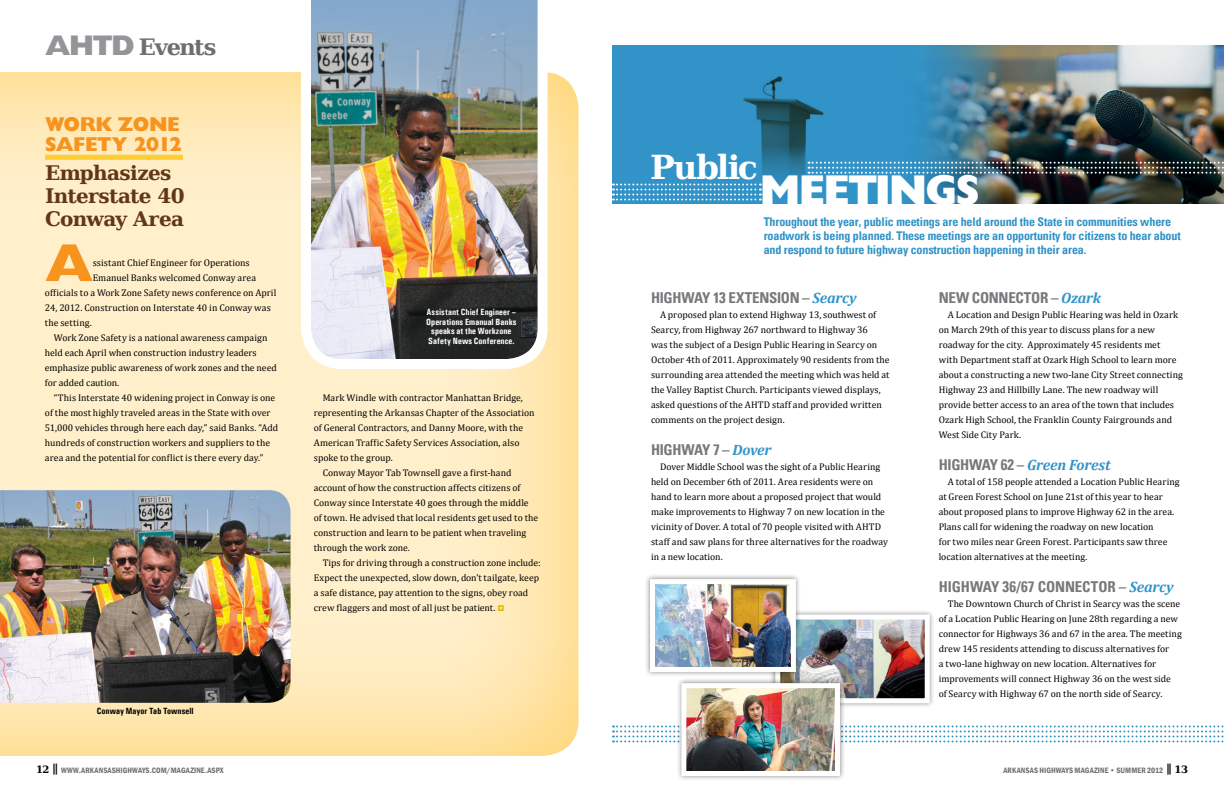
<style>
.page{position:relative;width:1224px;height:792px;background:#fff}
.page>*{position:absolute;margin:0;border:0;box-sizing:border-box;transform-origin:0 0}
.t1{font:800 53.8px "Gill Sans";color:#f7941e}
.t2{font:800 41.6px "Gill Sans";color:#fff}
.t3{font:700 33px "Bitstream Vera Serif";letter-spacing:-.045em;color:#fff}
.t4{font:700 22.5px "Bitstream Vera Serif";letter-spacing:-.05em;color:#6d6e71}
.t5{font:700 20px/23px "Bitstream Vera Serif";letter-spacing:-.03em;color:#613718}
.t6{font:800 20px/20px "Gill Sans";letter-spacing:-.025em;color:#f7941e}
.t7{font:700 condensed 15px "Univers";letter-spacing:-.01em;color:#77787b}
.t8{font:italic 700 15px "Cambria";letter-spacing:-.01em;color:#3193c8}
.t9{font:700 condensed 12px/14px "Univers";letter-spacing:-.01em;color:#3193c8}
.t10{font:9.7px/15px "Cambria";color:#000}
.t11{font:700 condensed 9px/9.5px "Univers";letter-spacing:.005em;color:#fff;text-align:center}
.t12{font:700 condensed 9px "Univers";letter-spacing:.005em;color:#000}
.t13{font:600 condensed 8px "Franklin Gothic";letter-spacing:.01em;color:#6d6e71}
.s1{font-family:"Gill Sans";font-weight:800;font-size:28.4px;color:#939598}
.s2{font-family:"Cambria";font-style:italic;font-stretch:normal;color:#3193c8}
.s3{font-family:"Univers";font-style:normal;font-stretch:condensed;color:#77787b}
.s4{font-family:"Bitstream Vera Serif";font-weight:700;font-stretch:normal;font-size:10px;color:#000}
.s5{font-family:"Bitstream Vera Serif";font-weight:700;font-stretch:normal;font-size:11px;color:#000}
</style>
<div class="page">
<div style="left:612px;top:45px;width:612px;height:159px;background:#3193c8"></div>
<img style="left:898px;top:45px;width:326px;height:159px">
<div style="left:0;top:70px;width:579px;height:686px;background:#ffcc31;opacity:.65"></div>
<img style="left:730px;top:76px;width:108px;height:125px">
<div style="left:45px;top:155px;width:138px;height:5px;background:#ffcc31"></div>
<img style="left:301px;top:0;width:247px;height:369px">
<img style="left:0;top:490px;width:291px;height:213px">
<svg style="left:613px;top:184px;width:148px;height:17px"></svg>
<svg style="left:613px;top:726px;width:611px;height:16px"></svg>
<img style="left:809px;top:162px;width:415px;height:12px">
<div style="left:770px;top:609px;width:165px;height:100px;background:#000;opacity:.45"></div>
<img style="left:801px;top:621px;width:123px;height:76px">
<div style="left:775px;top:615px;width:155px;height:88px;border:5px solid #fff"></div>
<div style="left:644px;top:574px;width:157px;height:104px;background:#000;opacity:.45"></div>
<img style="left:656px;top:585px;width:134px;height:81px">
<div style="left:650px;top:579px;width:146px;height:93px;border:5px solid #fff"></div>
<div style="left:676px;top:678px;width:169px;height:104px;background:#000;opacity:.45"></div>
<img style="left:687px;top:689px;width:147px;height:81px">
<div style="left:681px;top:683px;width:159px;height:93px;border:5px solid #fff"></div>
<svg style="left:498px;top:605px;width:6px;height:6px"></svg>
<h3 class="t4" style="left:45px;top:34px;width:173px"><span class="s1">AHTD</span> Events</h3>
<h3 class="t6" style="left:45px;top:114px;width:139px">WORK ZONE<br>SAFETY 2012</h3>
<h3 class="t5" style="left:45px;top:161px;width:141px">Emphasizes<br>Interstate 40<br>Conway Area</h3>
<h1 class="t1" style="left:45px;top:231px;width:50px">A</h1>
<p class="t10" style="left:93px;top:255px;width:159px">ssistant Chief Engineer for Operations</p>
<p class="t10" style="left:93px;top:270px;width:165px">Emanuel Banks welcomed Conway area</p>
<p class="t10" style="left:45px;top:285px;width:233px">officials to a Work Zone Safety news conference on April</p>
<p class="t10" style="left:45px;top:300px;width:227px">24, 2012. Construction on Interstate 40 in Conway was</p>
<p class="t10" style="left:45px;top:315px;width:48px">the setting.</p>
<p class="t10" style="left:54px;top:330px;width:215px">Work Zone Safety is a national awareness campaign</p>
<p class="t10" style="left:45px;top:345px;width:213px">held each April when construction industry leaders</p>
<p class="t10" style="left:45px;top:360px;width:233px">emphasize public awareness of work zones and the need</p>
<p class="t10" style="left:45px;top:375px;width:76px">for added caution.</p>
<p class="t10" style="left:54px;top:390px;width:223px">“This Interstate 40 widening project in Conway is one</p>
<p class="t10" style="left:45px;top:405px;width:227px">of the most highly traveled areas in the State with over</p>
<p class="t10" style="left:45px;top:420px;width:235px">51,000 vehicles through here each day,” said Banks. “Add</p>
<p class="t10" style="left:45px;top:435px;width:227px">hundreds of construction workers and suppliers to the</p>
<p class="t10" style="left:45px;top:450px;width:220px">area and the potential for conflict is there every day.”</p>
<p class="t11" style="left:426px;top:308px;width:92px">Assistant Chief Engineer –<br>Operations Emanual Banks speaks at the Workzone<br>Safety News Conference.</p>
<p class="t10" style="left:323px;top:390px;width:202px">Mark Windle with contractor Manhattan Bridge,</p>
<p class="t10" style="left:314px;top:405px;width:222px">representing the Arkansas Chapter of the Association</p>
<p class="t10" style="left:314px;top:420px;width:211px">of General Contractors, and Danny Moore, with the</p>
<p class="t10" style="left:314px;top:435px;width:207px">American Traffic Safety Services Association, also</p>
<p class="t10" style="left:314px;top:450px;width:81px">spoke to the group.</p>
<p class="t10" style="left:323px;top:465px;width:190px">Conway Mayor Tab Townsell gave a first-hand</p>
<p class="t10" style="left:314px;top:480px;width:208px">account of how the construction affects citizens of</p>
<p class="t10" style="left:314px;top:495px;width:216px">Conway since Interstate 40 goes through the middle</p>
<p class="t10" style="left:314px;top:510px;width:226px">of town. He advised that local residents get used to the</p>
<p class="t10" style="left:314px;top:525px;width:214px">construction and learn to be patient when traveling</p>
<p class="t10" style="left:314px;top:540px;width:98px">through the work zone.</p>
<p class="t10" style="left:323px;top:555px;width:219px">Tips for driving through a construction zone include:</p>
<p class="t10" style="left:314px;top:570px;width:227px">Expect the unexpected, slow down, don’t tailgate, keep</p>
<p class="t10" style="left:314px;top:585px;width:216px">a safe distance, pay attention to the signs, obey road</p>
<p class="t10" style="left:314px;top:600px;width:183px">crew flaggers and most of all just be patient.</p>
<p class="t12" style="left:97px;top:706px;width:98px">Conway Mayor Tab Townsell</p>
<h3 class="t3" style="left:650px;top:148px;width:110px">Public</h3>
<h2 class="t2" style="left:760px;top:166px;width:30px">MEET</h2>
<h2 class="t2" style="left:875px;top:166px;width:45px">INGS</h2>
<p class="t9" style="left:764px;top:215px;width:418px">Throughout the year, public meetings are held around the State in communities where roadwork is being planned. These meetings are an opportunity for citizens to hear about and respond to future highway construction happening in their area.</p>
<h3 class="t7" style="left:651px;top:289px;width:207px">Hi ghway 13 Extensi on – <span class="s2">Searcy</span></h3>
<p class="t10" style="left:651px;top:307px;width:240px;text-indent:9px">A proposed plan to extend Highway 13, southwest of Searcy, from Highway 267 northward to Highway 36<br>was the subject of a Design Public Hearing in Searcy on October 4th of 2011. Approximately 90 residents from the surrounding area attended the meeting which was held at the Valley Baptist Church. Participants viewed displays, asked questions of the AHTD staff and provided written comments on the project design.</p>
<h3 class="t7" style="left:651px;top:441px;width:122px">Hi ghway 7 – <span class="s2">Dover</span></h3>
<p class="t10" style="left:651px;top:459px;width:239px;text-indent:9px">Dover Middle School was the sight of a Public Hearing held on December 6th of 2011. Area residents were on hand to learn more about a proposed project that would make improvements to Highway 7 on new location in the vicinity of Dover. A total of 70 people visited with AHTD staff and saw plans for three alternatives for the roadway in a new location.</p>
<h3 class="t7" style="left:939px;top:289px;width:164px">New Connector – <span class="s2">Ozark</span></h3>
<p class="t10" style="left:939px;top:307px;width:246px;text-indent:9px">A Location and Design Public Hearing was held in Ozark on March 29th of this year to discuss plans for a new roadway for the city. Approximately 45 residents met<br>with Department staff at Ozark High School to learn more about a constructing a new two-lane City Street connecting Highway 23 and Hillbilly Lane. The new roadway will provide better access to an area of the town that includes Ozark High School, the Franklin County Fairgrounds and West Side City Park.</p>
<h3 class="t8" style="left:939px;top:455px;width:173px"><span class="s3">Hi ghway 62 –</span> Green Forest</h3>
<p class="t10" style="left:939px;top:474px;width:242px;text-indent:9px">A total of 158 people attended a Location Public Hearing at Green Forest School on June 21st of this year to hear about proposed plans to improve Highway 62 in the area.<br>Plans call for widening the roadway on new location<br>for two miles near Green Forest. Participants saw three location alternatives at the meeting.</p>
<h3 class="t7" style="left:939px;top:578px;width:236px">Hi ghway 36/67 Connector – <span class="s2">Searcy</span></h3>
<p class="t10" style="left:939px;top:596px;width:245px;text-indent:9px">The Downtown Church of Christ in Searcy was the scene of a Location Public Hearing on June 28th regarding a new connector for Highways 36 and 67 in the area. The meeting drew 145 residents attending to discuss alternatives for<br>a two-lane highway on new location. Alternatives for improvements will connect Highway 36 on the west side<br>of Searcy with Highway 67 on the north side of Searcy.</p>
<p class="t13" style="left:36px;top:765px;width:189px"><span class="s4">12</span> <span class="s5">||</span> WWW.ARKANSASHIGHWAYS.COM/MAGAZINE.ASPX</p>
<p class="t13" style="left:1003px;top:765px;width:186px">ARKANSAS HIGHWAYS MAGAZINE • SUMMER 2012 <span class="s5">||</span> <span class="s4">13</span></p>
</div>
